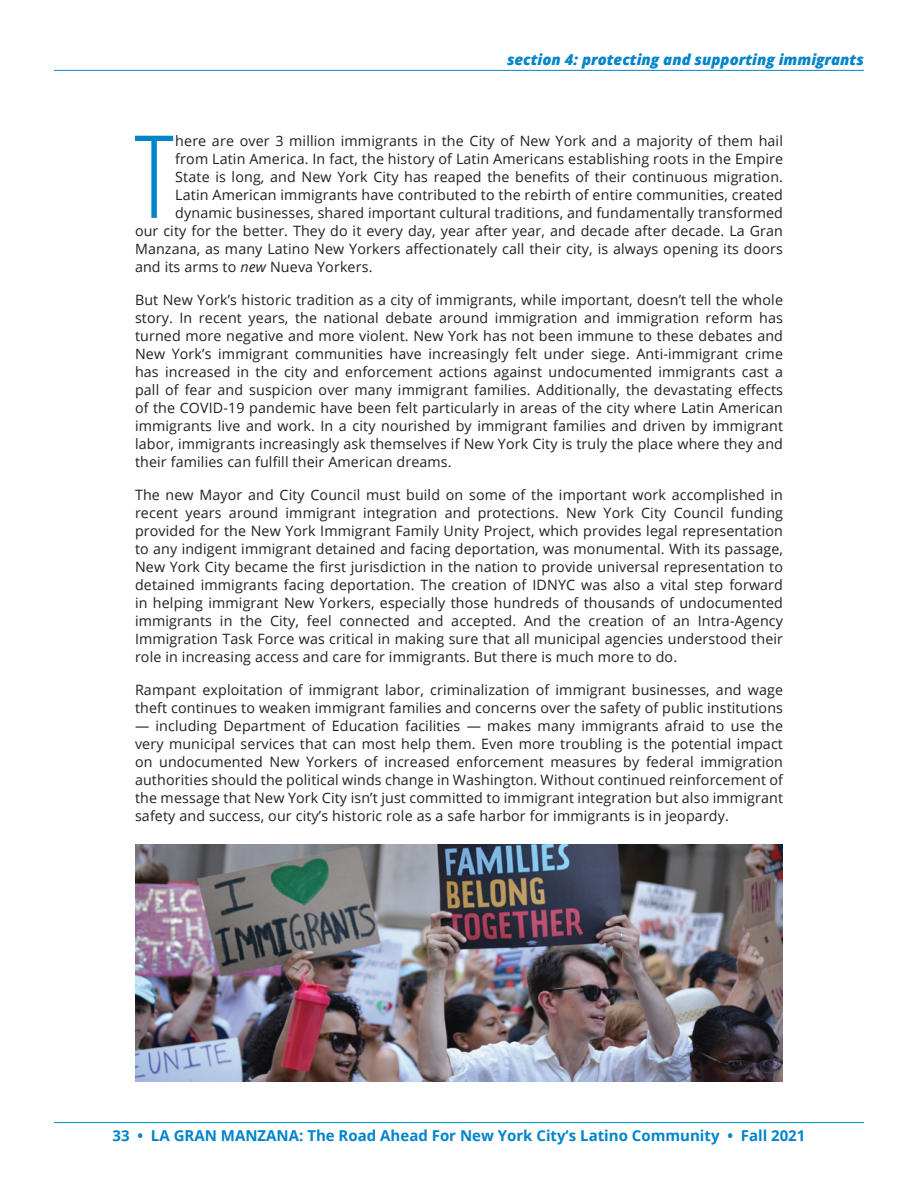
<style>
.page{position:relative;width:918px;height:1188px;background:#fff}
.page>*{position:absolute;margin:0;border:0;box-sizing:border-box;transform-origin:0 0}
.body_text_1st_para{font:300 condensed 115.05px "Open Sans";color:#0084ca}
.t1{font:700 15px "Open Sans";color:#0084ca}
.top_of_page{font:italic 800 15px "Open Sans";color:#0084ca}
.body_text_9_5_12{font:14.25px/18px "Open Sans";letter-spacing:.01em;color:#231f20;text-align:justify}
.body_text_1st_para-2{font:14.25px "Open Sans";letter-spacing:.01em;color:#231f20}
.s1{font-style:italic}
</style>
<div class="page">
<hr style="left:54px;top:1122px;width:810px;height:1px;background:#0084ca">
<hr style="left:54px;top:70px;width:810px;height:1px;background:#0084ca">
<img style="left:135px;top:844px;width:648px;height:238px">
<p class="top_of_page" style="left:507px;top:49px;width:359px">section 4: protecting and supporting immigrants</p>
<p class="body_text_1st_para" style="left:134px;top:98px;width:41px">T</p>
<p class="body_text_1st_para-2" style="left:175px;top:131px;width:609px">here are over 3 million immigrants in the City of New York and a majority of them hail</p>
<p class="body_text_1st_para-2" style="left:175px;top:149px;width:609px">from Latin America. In fact, the history of Latin Americans establishing roots in the Empire</p>
<p class="body_text_1st_para-2" style="left:175px;top:167px;width:609px">State is long, and New York City has reaped the benefits of their continuous migration.</p>
<p class="body_text_1st_para-2" style="left:175px;top:185px;width:609px">Latin American immigrants have contributed to the rebirth of entire communities, created</p>
<p class="body_text_1st_para-2" style="left:175px;top:203px;width:609px">dynamic businesses, shared important cultural traditions, and fundamentally transformed</p>
<p class="body_text_1st_para-2" style="left:135px;top:221px;width:650px">our city for the better. They do it every day, year after year, and decade after decade. La Gran</p>
<p class="body_text_1st_para-2" style="left:135px;top:239px;width:650px">Manzana, as many Latino New Yorkers affectionately call their city, is always opening its doors</p>
<p class="body_text_1st_para-2" style="left:135px;top:257px;width:239px">and its arms to <span class="s1">new</span> Nueva Yorkers.</p>
<p class="body_text_9_5_12" style="left:135px;top:290px;width:650px">But New York’s historic tradition as a city of immigrants, while important, doesn’t tell the whole story. In recent years, the national debate around immigration and immigration reform has turned more negative and more violent. New York has not been immune to these debates and New York’s immigrant communities have increasingly felt under siege. Anti-immigrant crime has increased in the city and enforcement actions against undocumented immigrants cast a pall of fear and suspicion over many immigrant families. Additionally, the devastating effects of the COVID-19 pandemic have been felt particularly in areas of the city where Latin American immigrants live and work. In a city nourished by immigrant families and driven by immigrant labor, immigrants increasingly ask themselves if New York City is truly the place where they and their families can fulfill their American dreams.</p>
<p class="body_text_9_5_12" style="left:135px;top:485px;width:650px">The new Mayor and City Council must build on some of the important work accomplished in recent years around immigrant integration and protections. New York City Council funding provided for the New York Immigrant Family Unity Project, which provides legal representation to any indigent immigrant detained and facing deportation, was monumental. With its passage, New York City became the first jurisdiction in the nation to provide universal representation to detained immigrants facing deportation. The creation of IDNYC was also a vital step forward in helping immigrant New Yorkers, especially those hundreds of thousands of undocumented immigrants in the City, feel connected and accepted. And the creation of an Intra-Agency Immigration Task Force was critical in making sure that all municipal agencies understood their role in increasing access and care for immigrants. But there is much more to do.</p>
<p class="body_text_9_5_12" style="left:135px;top:680px;width:650px">Rampant exploitation of immigrant labor, criminalization of immigrant businesses, and wage theft continues to weaken immigrant families and concerns over the safety of public institutions</p>
<p class="body_text_9_5_12" style="left:135px;top:716px;width:650px">— including Department of Education facilities — makes many immigrants afraid to use the very municipal services that can most help them. Even more troubling is the potential impact on undocumented New Yorkers of increased enforcement measures by federal immigration authorities should the political winds change in Washington. Without continued reinforcement of the message that New York City isn’t just committed to immigrant integration but also immigrant safety and success, our city’s historic role as a safe harbor for immigrants is in jeopardy.</p>
<p class="t1" style="left:113px;top:1125px;width:694px">33 • LA GRAN MANZANA: The Road Ahead For New York City’s Latino Community • Fall 2021</p>
</div>
